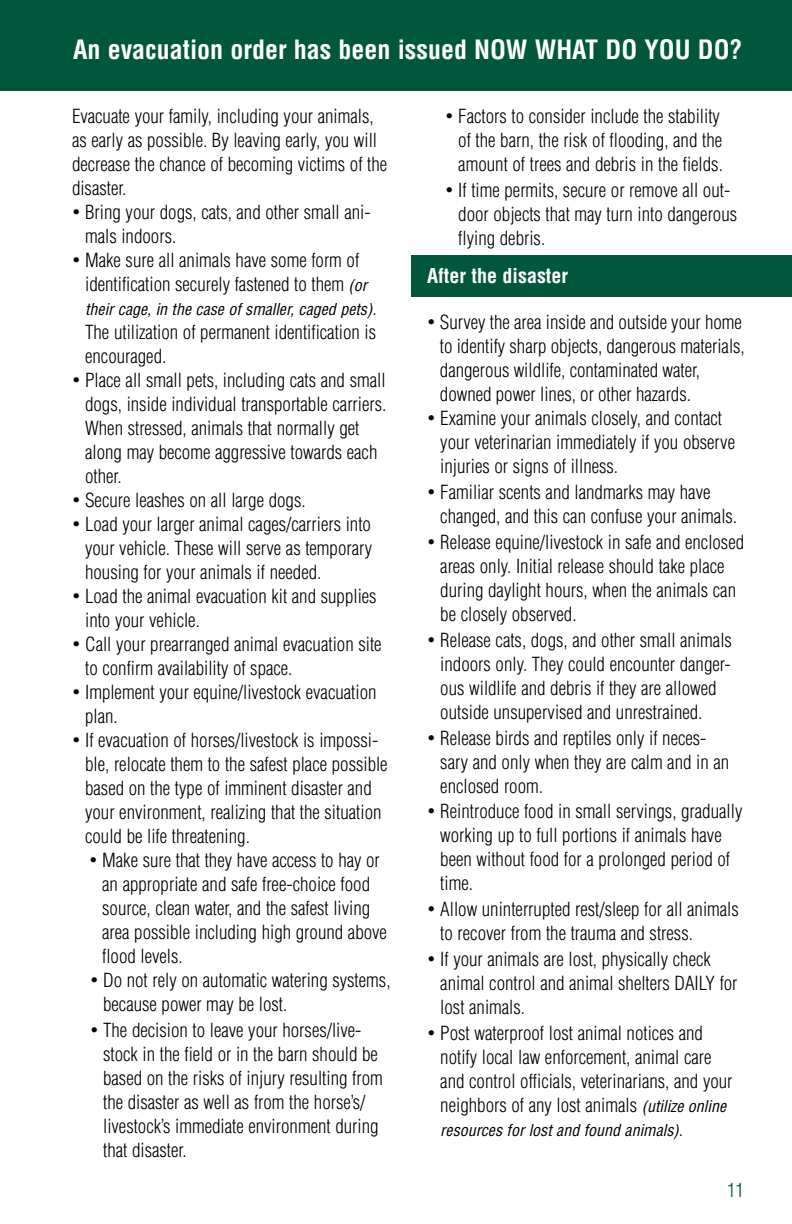
<style>
.page{position:relative;width:792px;height:1224px;background:#fff}
.page>*{position:absolute;margin:0;border:0;box-sizing:border-box;transform-origin:0 0}
.t1{font:700 condensed 26px "Helvetica";color:#fff}
.t2{font:700 condensed 20px "Helvetica";color:#fff}
.t3{font:300 condensed 19px/24px "Helvetica";color:#000}
.t4{font:300 condensed 19px "Helvetica";color:#00573c}
.t5{font:italic condensed 16px "Helvetica";color:#000}
.s1{font-size:14px}
.s2{font-weight:400;font-style:italic;font-size:16px}
.s3{font-weight:300;font-style:normal;font-size:19px}
</style>
<div class="page">
<div style="left:0;top:0;width:792px;height:91px;background:#00573c"></div>
<div style="left:411px;top:255px;width:381px;height:42px;background:#00573c"></div>
<h1 class="t1" style="left:73px;top:34px;width:420px">An evacuation order has been issued now</h1>
<h1 class="t1" style="left:535px;top:34px;width:17px">what</h1>
<h1 class="t1" style="left:605px;top:34px;width:55px">do you</h1>
<h1 class="t1" style="left:698px;top:34px;width:46px">do ?</h1>
<p class="t3" style="left:72px;top:104px;width:317px">Evacuate your family, including your animals, as early as possible. By leaving early, you will decrease the chance of becoming victims of the disaster.</p>
<p class="t3" style="left:85px;top:200px;width:287px;text-indent:-13px"><span class="s1">•</span> Bring your dogs, cats, and other small ani&shy;mals indoors.</p>
<p class="t3" style="left:85px;top:248px;width:284px;text-indent:-13px"><span class="s1">•</span> Make sure all animals have some form of identification securely fastened to them <span class="s2">(or</span></p>
<p class="t5" style="left:85px;top:299px;width:293px">their cage, in the case of smaller, caged pets)<span class="s3">.</span></p>
<p class="t3" style="left:85px;top:320px;width:293px">The utilization of permanent identification is encouraged.</p>
<p class="t3" style="left:85px;top:368px;width:303px;text-indent:-13px"><span class="s1">•</span> Place all small pets, including cats and small dogs, inside individual transportable carriers.<br>When stressed, animals that normally get along may become aggressive towards each other.</p>
<p class="t3" style="left:72px;top:488px;width:235px"><span class="s1">•</span> Secure leashes on all large dogs.</p>
<p class="t3" style="left:85px;top:512px;width:289px;text-align:justify;text-indent:-13px"><span class="s1">•</span> Load your larger animal cages/carriers into your vehicle. These will serve as temporary housing for your animals if needed.</p>
<p class="t3" style="left:85px;top:584px;width:293px;text-indent:-13px"><span class="s1">•</span> Load the animal evacuation kit and supplies into your vehicle.</p>
<p class="t3" style="left:85px;top:632px;width:298px;text-indent:-13px"><span class="s1">•</span> Call your prearranged animal evacuation site to confirm availability of space.</p>
<p class="t3" style="left:85px;top:680px;width:293px;text-indent:-13px"><span class="s1">•</span> I mplement your equine/livestock evacuation plan.</p>
<p class="t3" style="left:85px;top:728px;width:304px;text-indent:-13px"><span class="s1">•</span> If evacuation of horses/livestock is impossi&shy;ble, relocate them to the safest place possible based on the type of imminent disaster and your environment, realizing that the situation could be life threatening.</p>
<p class="t3" style="left:102px;top:848px;width:286px;text-indent:-13px"><span class="s1">•</span> Make sure that they have access to hay or an appropriate and safe free-choice food source, clean water, and the safest living area possible including high ground above flood levels.</p>
<p class="t3" style="left:103px;top:968px;width:289px;text-indent:-13px"><span class="s1">•</span> Do not rely on automatic watering systems, because power may be lost.</p>
<p class="t3" style="left:103px;top:1018px;width:281px;text-indent:-13px"><span class="s1">•</span> The decision to leave your horses/live&shy;stock in the field or in the barn should be based on the risks of injury resulting from the disaster as well as from the horse’s/ livestock’s immediate environment during that disaster.</p>
<p class="t3" style="left:458px;top:104px;width:266px;text-indent:-13px"><span class="s1">•</span> Factors to consider include the stability of the barn, the risk of flooding, and the amount of trees and debris in the fields.</p>
<p class="t3" style="left:458px;top:178px;width:280px;text-indent:-13px"><span class="s1">•</span> If time permits, secure or remove all out&shy;door objects that may turn into dangerous flying debris.</p>
<p class="t2" style="left:427px;top:264px;width:143px">After the disaster</p>
<p class="t3" style="left:440px;top:310px;width:306px;text-indent:-13px"><span class="s1">•</span> Survey the area inside and outside your home to identify sharp objects, dangerous materials, dangerous wildlife, contaminated water, downed power lines, or other hazards.</p>
<p class="t3" style="left:440px;top:406px;width:296px;text-indent:-13px"><span class="s1">•</span> Examine your animals closely, and contact your veterinarian immediately if you observe injuries or signs of illness.</p>
<p class="t3" style="left:440px;top:480px;width:298px;text-indent:-13px"><span class="s1">•</span> Familiar scents and landmarks may have changed, and this can confuse your animals.</p>
<p class="t3" style="left:440px;top:530px;width:305px;text-indent:-13px"><span class="s1">•</span> Release equine/livestock in safe and enclosed areas only. I nitial release should take place during daylight hours, when the animals can be closely observed.</p>
<p class="t3" style="left:440px;top:628px;width:293px;text-indent:-13px"><span class="s1">•</span> Release cats, dogs, and other small animals indoors only. They could encounter danger&shy;ous wildlife and debris if they are allowed outside unsupervised and unrestrained.</p>
<p class="t3" style="left:440px;top:726px;width:291px;text-indent:-13px"><span class="s1">•</span> Release birds and reptiles only if neces&shy;sary and only when they are calm and in an enclosed room.</p>
<p class="t3" style="left:440px;top:799px;width:304px;text-indent:-13px"><span class="s1">•</span> Reintroduce food in small servings, gradually working up to full portions if animals have been without food for a prolonged period of time.</p>
<p class="t3" style="left:440px;top:897px;width:300px;text-indent:-13px"><span class="s1">•</span> Allow uninterrupted rest/sleep for all animals to recover from the trauma and stress.</p>
<p class="t3" style="left:440px;top:947px;width:299px;text-indent:-13px"><span class="s1">•</span> If your animals are lost, physically check animal control and animal shelters DAILY for lost animals.</p>
<p class="t3" style="left:440px;top:1021px;width:294px;text-indent:-13px"><span class="s1">•</span> Post waterproof lost animal notices and notify local law enforcement, animal care and control officials, veterinarians, and your neighbors of any lost animals <span class="s2">(utilize online</span></p>
<p class="t5" style="left:440px;top:1120px;width:244px">resources for lost and found animals)<span class="s3">.</span></p>
<p class="t4" style="left:727px;top:1179px;width:8px">11</p>
</div>
